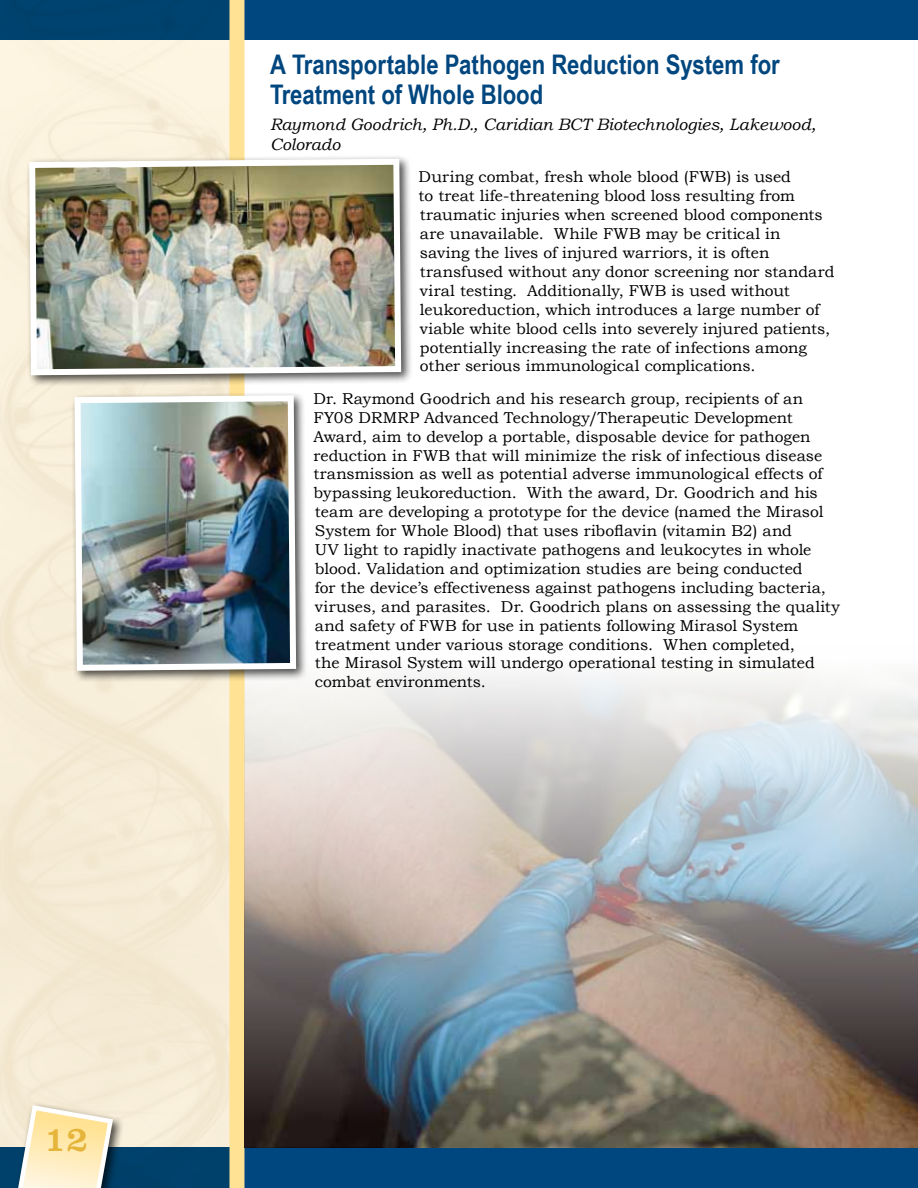
<style>
.page{position:relative;width:918px;height:1188px;background:#fff}
.page>*{position:absolute;margin:0;border:0;box-sizing:border-box;transform-origin:0 0}
.t1{font:36px "Clarendon";color:#e5b53b}
.t2{font:700 27px/30px "Arial Narrow";color:#00467f}
.t3{font:italic 16.5px/19.8px "Bookman Old Style";color:#000}
.t4{font:15.75px/18.9px "Bookman Old Style";color:#000}
</style>
<div class="page">
<img style="left:0;top:40px;width:229px;height:1108px">
<div style="left:0;top:0;width:918px;height:40px;background:linear-gradient(to right,#014371,#004784)"></div>
<div style="left:0;top:1148px;width:918px;height:40px;background:#00467f"></div>
<div style="left:7px;top:1101px;width:117px;height:87px;background:#000;opacity:.7"></div>
<svg style="left:8px;top:1103px;width:108px;height:85px;background:#ddd6b8"></svg>
<div style="left:229px;top:0;width:15px;height:1188px;background:#ffe293"></div>
<img style="left:244px;top:675px;width:673px;height:473px">
<div style="left:70px;top:391px;width:238px;height:292px;background:#000;opacity:.7"></div>
<img style="left:71px;top:392px;width:228px;height:282px">
<div style="left:25px;top:154px;width:388px;height:233px;background:#000;opacity:.7"></div>
<img style="left:26px;top:156px;width:378px;height:222px">
<h1 class="t1" style="left:44px;top:1118px;width:45px">12</h1>
<h2 class="t2" style="left:270px;top:48px;width:511px">A Transportable Pathogen Reduction System for<br>Treatment of Whole Blood</h2>
<p class="t3" style="left:270px;top:114px;width:548px">Raymond Goodrich, Ph.D., Caridian BCT Biotechnologies, Lakewood,<br>Colorado</p>
<p class="t4" style="left:418px;top:168px;width:418px">During combat, fresh whole blood (FWB) is used<br>to treat life-threatening blood loss resulting from traumatic injuries when screened blood components are unavailable. While FWB may be critical in<br>saving the lives of injured warriors, it is often transfused without any donor screening nor standard viral testing. Additionally, FWB is used without leukoreduction, which introduces a large number of viable white blood cells into severely injured patients, potentially increasing the rate of infections among other serious immunological complications.</p>
<p class="t4" style="left:313px;top:389px;width:528px">Dr. Raymond Goodrich and his research group, recipients of an FY08 DRMRP Advanced Technology/Therapeutic Development Award, aim to develop a portable, disposable device for pathogen reduction in FWB that will minimize the risk of infectious disease transmission as well as potential adverse immunological effects of bypassing leukoreduction. With the award, Dr. Goodrich and his team are developing a prototype for the device (named the Mirasol System for Whole Blood) that uses riboflavin (vitamin B2) and<br>UV light to rapidly inactivate pathogens and leukocytes in whole blood. Validation and optimization studies are being conducted<br>for the device’s effectiveness against pathogens including bacteria, viruses, and parasites. Dr. Goodrich plans on assessing the quality and safety of FWB for use in patients following Mirasol System treatment under various storage conditions. When completed,<br>the Mirasol System will undergo operational testing in simulated combat environments.</p>
</div>
